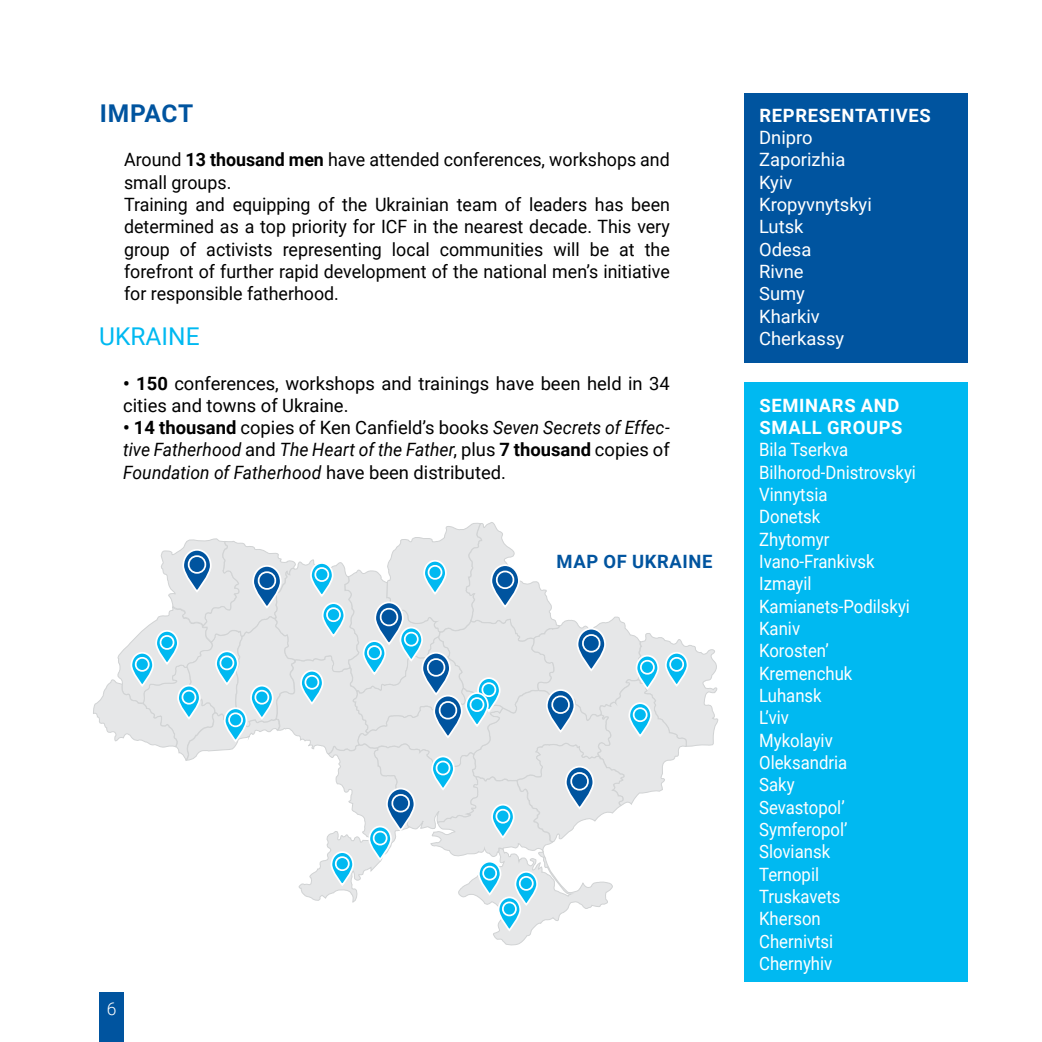
<style>
.page{position:relative;width:1042px;height:1042px;background:#fff}
.page>*{position:absolute;margin:0;border:0;box-sizing:border-box;transform-origin:0 0}
.t1{font:24.5px "Roboto";color:#00b9f1}
.t2{font:700 24.5px "Roboto";letter-spacing:.025em;color:#00549f}
.t3{font:18.38px/22.4px "Roboto";color:#000}
.t4{font:18.38px/22.4px "Roboto";color:#fff;scale:.91 1}
.t5{font:italic 18.38px/22.4px "Roboto";letter-spacing:.005em;color:#000;text-align:justify;scale:.95 1}
.t6{font:18.38px/22.4px "Roboto";color:#fff}
.t7{font:700 18.38px/22.4px "Roboto";letter-spacing:.035em;color:#fff}
.t8{font:700 18.38px "Roboto";letter-spacing:.035em;color:#00549f}
.t9{font:300 17.5px "Roboto";color:#fff}
.s1{font-weight:700}
.s2{font-weight:700;font-style:normal}
.s3{font-style:normal}
</style>
<div class="page">
<div style="left:99px;top:992px;width:25px;height:50px;background:#00549f"></div>
<div style="left:744px;top:382px;width:223px;height:599px;background:#00b9f1"></div>
<div style="left:744px;top:93px;width:223px;height:269px;background:#00549f"></div>
<svg style="left:93px;top:522px;width:626px;height:424px"></svg>
<div style="left:470px;top:698px;width:13px;height:13px;background:#00b9f1;border-radius:6px"></div>
<div style="left:470px;top:697px;width:14px;height:15px;border:2px solid #fff;border-radius:6px"></div>
<h1 class="t2" style="left:100px;top:96px;width:95px">IMPACT</h1>
<p class="t3" style="left:124px;top:148px;width:547px">Around <span class="s1">13 thousand men</span> have attended conferences, workshops and small groups.<br>Training and equipping of the Ukrainian team of leaders has been determined as a top priority for ICF in the nearest decade. This very group of activists representing local communities will be at the forefront of further rapid development of the national men’s initiative for responsible fatherhood.</p>
<h1 class="t1" style="left:99px;top:319px;width:102px">UKRAINE</h1>
<p class="t3" style="left:123px;top:371px;width:548px"><span class="s1">• 150</span> conferences, workshops and trainings have been held in 34 cities and towns of Ukraine.</p>
<p class="t5" style="left:123px;top:416px;width:577px"><span class="s2">• 14 thousand</span> <span class="s3">copies of Ken Canfield’s books</span> Seven Secrets of Effec&shy;tive Fatherhood <span class="s3">and</span> The Heart of the Father<span class="s3">, plus</span> <span class="s2">7 thousand</span> <span class="s3">copies of </span>Foundation of Fatherhood <span class="s3">have been distributed.</span></p>
<p class="t9" style="left:107px;top:997px;width:11px">6</p>
<p class="t8" style="left:556px;top:549px;width:158px">MAP OF UKRAINE</p>
<p class="t7" style="left:759px;top:103px;width:173px">REPRESENTATIVES</p>
<p class="t6" style="left:759px;top:125px;width:114px">Dnipro<br>Zaporizhia<br>Kyiv<br>Kropyvnytskyi<br>Lutsk<br>Odesa<br>Rivne<br>Sumy<br>Kharkiv<br>Cherkassy</p>
<p class="t7" style="left:759px;top:393px;width:145px">SEMINARS AND<br>SMALL GROUPS</p>
<p class="t4" style="left:759px;top:438px;width:174px">Bila Tserkva<br>Bilhorod-Dnistrovskyi<br>Vinnytsia<br>Donetsk<br>Zhytomyr<br>Ivano-Frankivsk<br>Izmayil<br>Kamianets-Podilskyi<br>Kaniv<br>Korosten’<br>Kremenchuk<br>Luhansk<br>L’viv<br>Mykolayiv<br>Oleksandria<br>Saky<br>Sevastopol’<br>Symferopol’<br>Sloviansk<br>Ternopil<br>Truskavets<br>Kherson<br>Chernivtsi<br>Chernyhiv</p>
</div>
